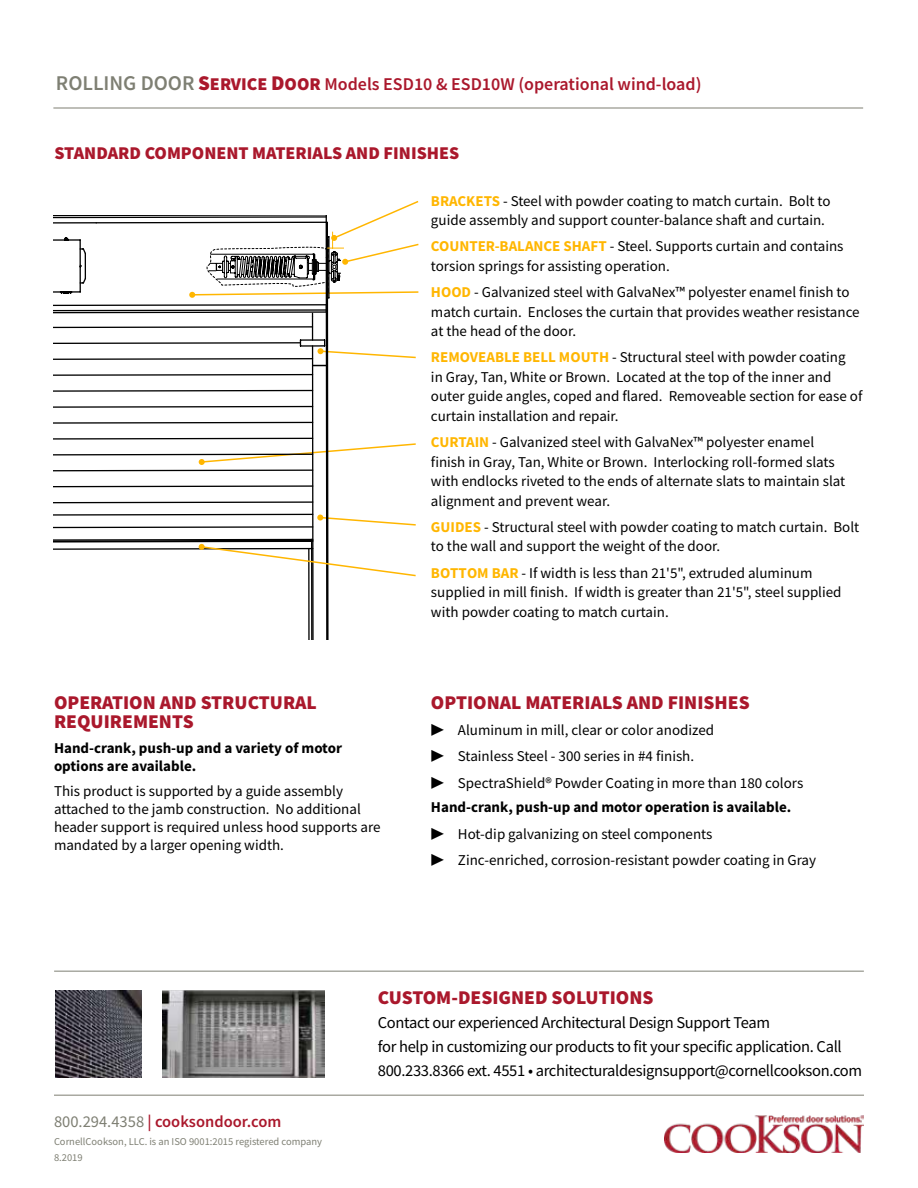
<style>
.page{position:relative;width:918px;height:1188px;background:#fff}
.page>*{position:absolute;margin:0;border:0;box-sizing:border-box;transform-origin:0 0}
.t1{font:900 19.5px/19.5px "Source Sans Pro";color:#aa182c}
.t2{font:600 18px "Source Sans Pro";color:#aa182c}
.t3{font:900 18px "Source Sans Pro";color:#aa182c}
.t4{font:16.5px/24px "Source Sans Pro";letter-spacing:-.02em;color:#000}
.t5{font:600 16.5px "Source Sans Pro";color:#aa182c}
.t6{font:15px/19.5px "Source Sans Pro";color:#000}
.t7{font:700 15px/18px "Source Sans Pro";color:#000}
.t8{font:10.5px "Source Sans Pro";color:#7e7f73}
.s1{font-size:21px;color:#7e7f73}
.s2{font-weight:900;font-size:21px}
.s3{font-weight:900}
.s4{font-weight:700;color:#ffb600}
.s5{font-weight:400;color:#7e7f73}
</style>
<div class="page">
<hr style="left:54px;top:1095px;width:810px;height:1px;background:#7e7f73">
<hr style="left:54px;top:971px;width:810px;height:1px;background:#7e7f73">
<hr style="left:53px;top:108px;width:810px;height:1px;background:#7e7f73">
<img style="left:664px;top:1115px;width:199px;height:38px">
<img style="left:163px;top:991px;width:162px;height:86px">
<img style="left:56px;top:991px;width:86px;height:86px">
<svg style="left:53px;top:373px;width:363px;height:131px"></svg>
<svg style="left:312px;top:365px;width:14px;height:1px"></svg>
<svg style="left:53px;top:200px;width:366px;height:159px"></svg>
<svg style="left:53px;top:513px;width:363px;height:126px"></svg>
<p class="t2" style="left:56px;top:72px;width:647px"><span class="s1">ROLLING DOOR</span> <span class="s2">S</span><span class="s3">ERVICE</span> <span class="s2">D</span><span class="s3">OOR</span> Models ESD10 &amp; ESD10W (operational wind-load)</p>
<p class="t3" style="left:55px;top:140px;width:406px">STANDARD COMPONENT MATERIALS AND FINISHES</p>
<h1 class="t1" style="left:54px;top:692px;width:264px">OPERATION AND STRUCTURAL<br>REQUIREMENTS</h1>
<p class="t7" style="left:54px;top:739px;width:290px">Hand-crank, push-up and a variety of motor options are available.</p>
<p class="t6" style="left:54px;top:782px;width:328px;line-height:18px">This product is supported by a guide assembly attached to the jamb construction. No additional header support is required unless hood supports are mandated by a larger opening width.</p>
<p class="t6" style="left:431px;top:191px;width:401px"><span class="s4">BRACKETS</span> - Steel with powder coating to match curtain. Bolt to guide assembly and support counter-balance shaft and curtain.</p>
<p class="t6" style="left:431px;top:236px;width:414px"><span class="s4">COUNTER-BALANCE SHAFT</span> - Steel. Supports curtain and contains torsion springs for assisting operation.</p>
<p class="t6" style="left:431px;top:282px;width:430px"><span class="s4">HOOD</span> - Galvanized steel with GalvaNex™ polyester enamel finish to match curtain. Encloses the curtain that provides weather resistance at the head of the door.</p>
<p class="t6" style="left:431px;top:347px;width:433px"><span class="s4">REMOVEABLE BELL MOUTH</span> - Structural steel with powder coating<br>in Gray, Tan, White or Brown. Located at the top of the inner and outer guide angles, coped and flared. Removeable section for ease of curtain installation and repair.</p>
<p class="t6" style="left:431px;top:432px;width:416px"><span class="s4">CURTAIN</span> - Galvanized steel with GalvaNex™ polyester enamel finish in Gray, Tan, White or Brown. Interlocking roll-formed slats with endlocks riveted to the ends of alternate slats to maintain slat alignment and prevent wear.</p>
<p class="t6" style="left:431px;top:517px;width:430px"><span class="s4">GUIDES</span> - Structural steel with powder coating to match curtain. Bolt to the wall and support the weight of the door.</p>
<p class="t6" style="left:431px;top:563px;width:412px"><span class="s4">BOTTOM BAR</span> - If width is less than 21'5", extruded aluminum supplied in mill finish. If width is greater than 21'5", steel supplied with powder coating to match curtain.</p>
<h1 class="t1" style="left:431px;top:692px;width:320px">OPTIONAL MATERIALS AND FINISHES</h1>
<p class="t6" style="left:431px;top:717px;width:374px;line-height:26.2px">▶ Aluminum in mill, clear or color anodized<br>▶ Stainless Steel - 300 series in #4 finish.<br>▶ SpectraShield® Powder Coating in more than 180 colors</p>
<p class="t7" style="left:431px;top:798px;width:362px">Hand-crank, push-up and motor operation is available.</p>
<p class="t6" style="left:431px;top:820px;width:387px;line-height:26.2px">▶ Hot-dip galvanizing on steel components<br>▶ Zinc-enriched, corrosion-resistant powder coating in Gray</p>
<p class="t5" style="left:54px;top:1111px;width:229px"><span class="s5">800.294.4358</span> | cooksondoor.com</p>
<p class="t8" style="left:54px;top:1135px;width:270px">CornellCookson, LLC. is an ISO 9001:2015 registered company</p>
<p class="t8" style="left:54px;top:1151px;width:30px">8.2019</p>
<h1 class="t1" style="left:378px;top:987px;width:277px">CUSTOM-DESIGNED SOLUTIONS</h1>
<p class="t4" style="left:378px;top:1010px;width:486px">Contact our experienced Architectural Design Support Team<br>for help in customizing our products to fit your specific application. Call<br>800.233.8366 ext. 4551 • architecturaldesignsupport@cornellcookson.com</p>
</div>
